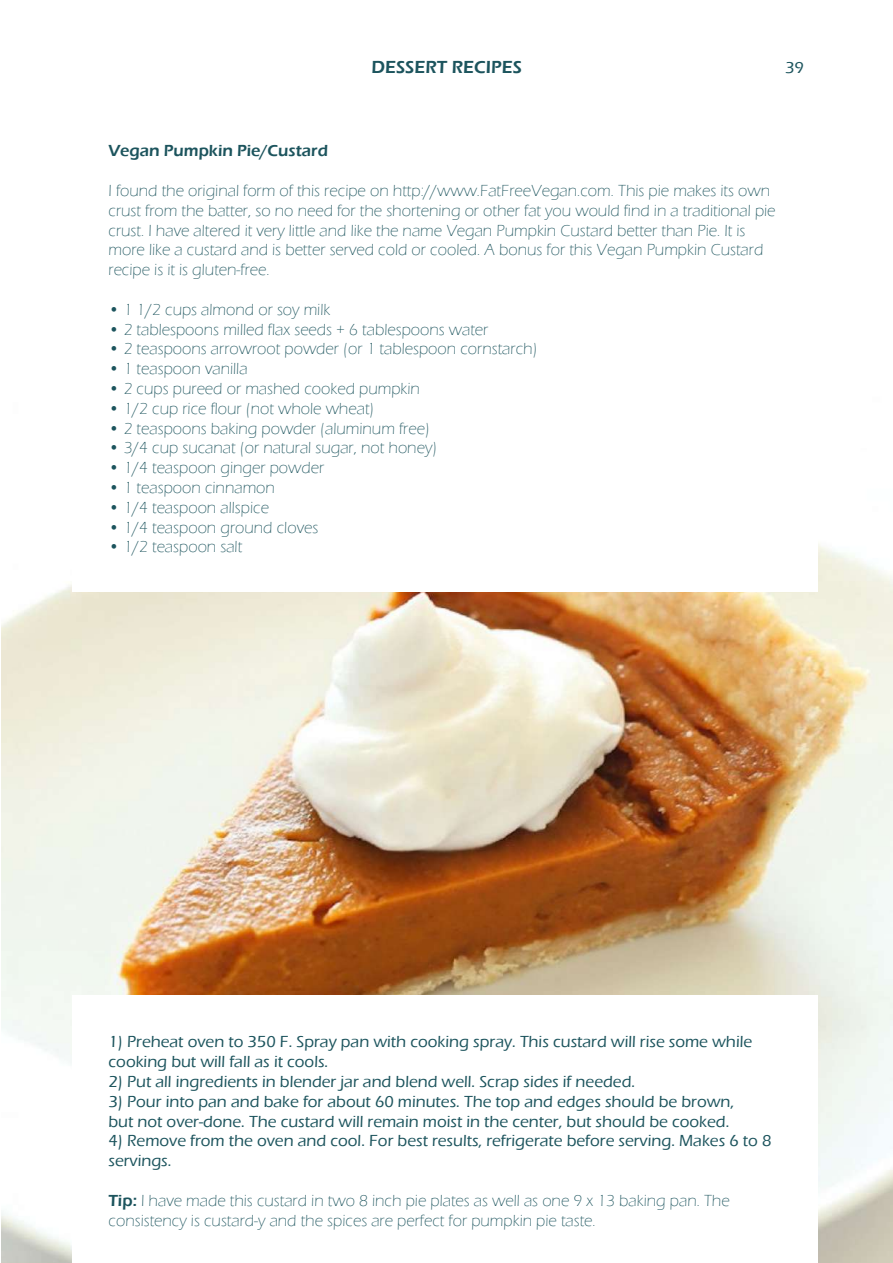
<style>
.page{position:relative;width:893px;height:1263px;background:#fff}
.page>*{position:absolute;margin:0;border:0;box-sizing:border-box;transform-origin:0 0}
.t1{font:600 18px "Eras ITC";color:#1c545d}
.t2{font:300 16.5px/19.8px "Eras ITC";color:#1c545d}
.t3{font:500 16.5px/19.8px "Eras ITC";color:#1c545d}
.t4{font:600 16.5px "Eras ITC";color:#1c545d}
.s1{font-weight:600}
</style>
<div class="page">
<img style="left:2px;top:543px;width:891px;height:720px">
<div style="left:72px;top:995px;width:746px;height:268px;background:#fff"></div>
<div style="left:72px;top:116px;width:746px;height:476px;background:#fff"></div>
<p class="t1" style="left:371px;top:57px;width:152px">DESSERT RECIPES</p>
<p class="t3" style="left:785px;top:58px;width:20px">39</p>
<p class="t4" style="left:108px;top:141px;width:221px">Vegan Pumpkin Pie/Custard</p>
<p class="t2" style="left:108px;top:181px;width:669px">I found the original form of this recipe on http://www.FatFreeVegan.com. This pie makes its own crust from the batter, so no need for the shortening or other fat you would find in a traditional pie crust. I have altered it very little and like the name Vegan Pumpkin Custard better than Pie. It is more like a custard and is better served cold or cooled. A bonus for this Vegan Pumpkin Custard recipe is it is gluten-free.</p>
<p class="t2" style="left:108px;top:300px;width:223px">• 1 1/2 cups almond or soy milk</p>
<p class="t2" style="left:108px;top:319px;width:381px">• 2 tablespoons milled flax seeds + 6 tablespoons water</p>
<p class="t2" style="left:108px;top:339px;width:431px">• 2 teaspoons arrowroot powder (or 1 tablespoon cornstarch)</p>
<p class="t2" style="left:108px;top:359px;width:141px">• 1 teaspoon vanilla</p>
<p class="t2" style="left:108px;top:379px;width:313px">• 2 cups pureed or mashed cooked pumpkin</p>
<p class="t2" style="left:108px;top:399px;width:267px">• 1/2 cup rice flour (not whole wheat)</p>
<p class="t2" style="left:108px;top:418px;width:323px">• 2 teaspoons baking powder (aluminum free)</p>
<p class="t2" style="left:108px;top:438px;width:330px">• 3/4 cup sucanat (or natural sugar, not honey)</p>
<p class="t2" style="left:108px;top:458px;width:217px">• 1/4 teaspoon ginger powder</p>
<p class="t2" style="left:108px;top:478px;width:168px">• 1 teaspoon cinnamon</p>
<p class="t2" style="left:108px;top:498px;width:162px">• 1/4 teaspoon allspice</p>
<p class="t2" style="left:108px;top:517px;width:211px">• 1/4 teaspoon ground cloves</p>
<p class="t2" style="left:108px;top:537px;width:135px">• 1/2 teaspoon salt</p>
<p class="t3" style="left:108px;top:1032px;width:645px">1) Preheat oven to 350 F. Spray pan with cooking spray. This custard will rise some while cooking but will fall as it cools.</p>
<p class="t3" style="left:108px;top:1072px;width:528px">2) Put all ingredients in blender jar and blend well. Scrap sides if needed.</p>
<p class="t3" style="left:108px;top:1092px;width:627px">3) Pour into pan and bake for about 60 minutes. The top and edges should be brown, but not over-done. The custard will remain moist in the center, but should be cooked.</p>
<p class="t3" style="left:108px;top:1131px;width:664px">4) Remove from the oven and cool. For best results, refrigerate before serving. Makes 6 to 8 servings.</p>
<p class="t2" style="left:108px;top:1191px;width:623px"><span class="s1">Tip:</span> I have made this custard in two 8 inch pie plates as well as one 9 x 13 baking pan. The consistency is custard-y and the spices are perfect for pumpkin pie taste.</p>
</div>
